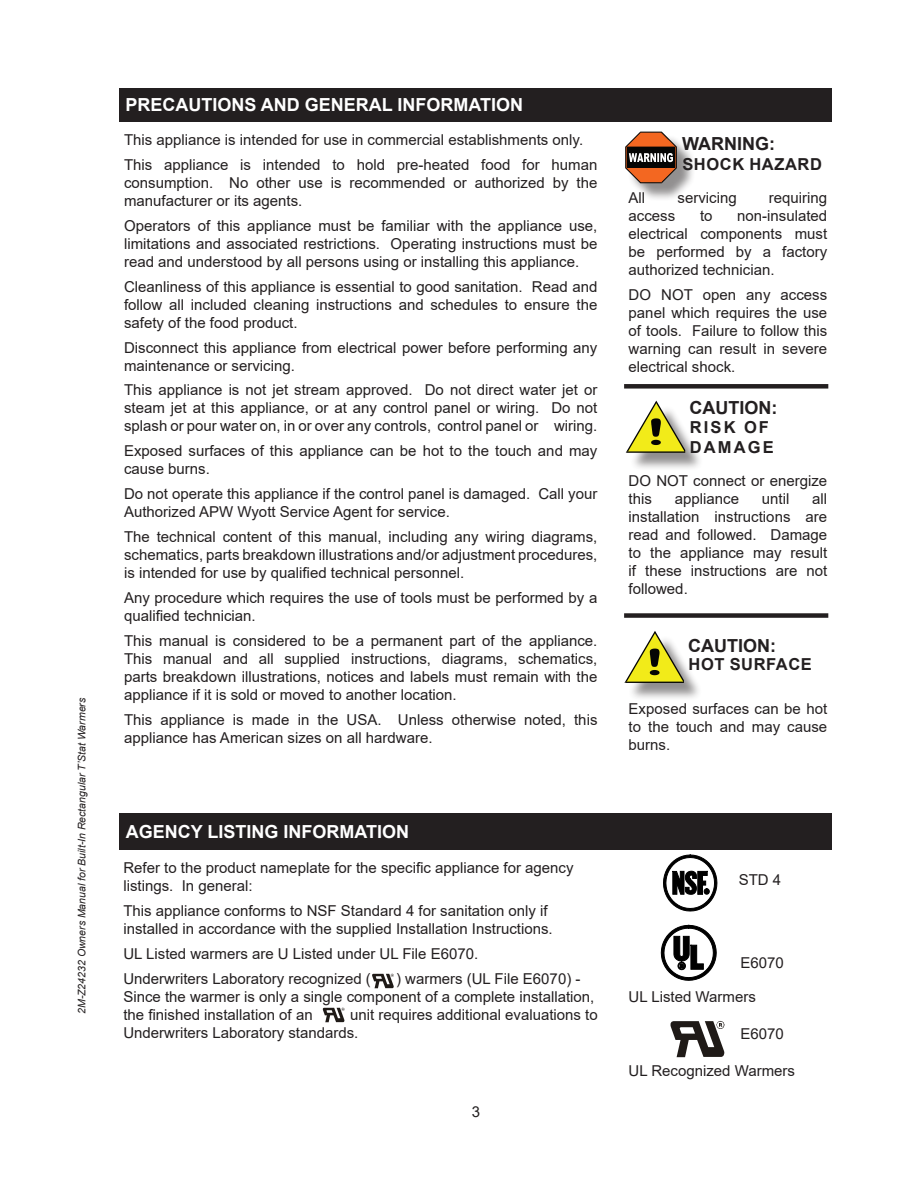
<style>
.page{position:relative;width:918px;height:1188px;background:#fff}
.page>*{position:absolute;margin:0;border:0;box-sizing:border-box;transform-origin:0 0}
.t1{font:700 18px "Arial";color:#fff}
.Body_Text{font:700 18px "Arial";color:#231f20}
.Body_Text-2{font:700 16.5px "Arial";letter-spacing:.035em;color:#231f20}
.Body_Text-3{font:15px/18px "Arial";color:#231f20}
.t2{font:italic 10.5px "Arial";color:#231f20}
</style>
<div class="page">
<div style="left:119px;top:88px;width:713px;height:34px;background:#231f20"></div>
<svg style="left:661px;top:925px;width:55px;height:55px"></svg>
<div style="left:119px;top:813px;width:713px;height:37px;background:#231f20"></div>
<svg style="left:663px;top:855px;width:54px;height:56px"></svg>
<svg style="left:671px;top:1021px;width:54px;height:36px"></svg>
<svg style="left:372px;top:974px;width:22px;height:14px"></svg>
<svg style="left:323px;top:1008px;width:22px;height:14px"></svg>
<div style="left:628px;top:134px;width:68px;height:68px;background:#231f20;opacity:.5"></div>
<svg style="left:625px;top:132px;width:52px;height:51px"></svg>
<div style="left:629px;top:404px;width:75px;height:67px;background:#231f20;opacity:.5"></div>
<svg style="left:626px;top:401px;width:59px;height:52px"></svg>
<div style="left:628px;top:635px;width:74px;height:67px;background:#231f20;opacity:.5"></div>
<svg style="left:624px;top:631px;width:60px;height:52px"></svg>
<div style="left:624px;top:384px;width:204px;height:5px;background:#231f20"></div>
<div style="left:624px;top:613px;width:204px;height:5px;background:#231f20"></div>
<p class="t2" style="left:75px;top:1014px;width:318px;rotate:-90deg">2M-Z24232 Owners Manual for Built-In Rectangular T’Stat Warmers</p>
<p class="t1" style="left:126px;top:92px;width:399px">PRECAUTIONS AND GENERAL INFORMATION</p>
<p class="Body_Text-3" style="left:124px;top:131px;width:461px">This appliance is intended for use in commercial establishments only.</p>
<p class="Body_Text-3" style="left:124px;top:156px;width:475px;text-align:justify">This appliance is intended to hold pre-heated food for human consumption. No other use is recommended or authorized by the manufacturer or its agents.</p>
<p class="Body_Text-3" style="left:124px;top:216px;width:475px;text-align:justify">Operators of this appliance must be familiar with the appliance use, limitations and associated restrictions. Operating instructions must be read and understood by all persons using or installing this appliance.</p>
<p class="Body_Text-3" style="left:124px;top:277px;width:475px;text-align:justify">Cleanliness of this appliance is essential to good sanitation. Read and follow all included cleaning instructions and schedules to ensure the safety of the food product.</p>
<p class="Body_Text-3" style="left:124px;top:338px;width:475px">Disconnect this appliance from electrical power before performing any maintenance or servicing.</p>
<p class="Body_Text-3" style="left:124px;top:381px;width:475px;text-align:justify">This appliance is not jet stream approved. Do not direct water jet or steam jet at this appliance, or at any control panel or wiring. Do not splash or pour water on, in or over any controls, control panel or wiring.</p>
<p class="Body_Text-3" style="left:124px;top:442px;width:475px">Exposed surfaces of this appliance can be hot to the touch and may cause burns.</p>
<p class="Body_Text-3" style="left:124px;top:485px;width:475px">Do not operate this appliance if the control panel is damaged. Call your<br>Authorized APW Wyott Service Agent for service.</p>
<p class="Body_Text-3" style="left:124px;top:528px;width:475px;text-align:justify">The technical content of this manual, including any wiring diagrams, schematics, parts breakdown illustrations and/or adjustment procedures, is intended for use by qualified technical personnel.</p>
<p class="Body_Text-3" style="left:124px;top:588px;width:475px">Any procedure which requires the use of tools must be performed by a qualified technician.</p>
<p class="Body_Text-3" style="left:124px;top:631px;width:475px;text-align:justify">This manual is considered to be a permanent part of the appliance.<br>This manual and all supplied instructions, diagrams, schematics, parts breakdown illustrations, notices and labels must remain with the appliance if it is sold or moved to another location.</p>
<p class="Body_Text-3" style="left:124px;top:710px;width:475px">This appliance is made in the USA. Unless otherwise noted, this appliance has American sizes on all hardware.</p>
<p class="t1" style="left:126px;top:819px;width:285px">AGENCY LISTING INFORMATION</p>
<p class="Body_Text-3" style="left:123px;top:859px;width:452px">Refer to the product nameplate for the specific appliance for agency listings. In general:</p>
<p class="Body_Text-3" style="left:123px;top:902px;width:431px">This appliance conforms to NSF Standard 4 for sanitation only if installed in accordance with the supplied Installation Instructions.</p>
<p class="Body_Text-3" style="left:123px;top:945px;width:356px">UL Listed warmers are U Listed under UL File E6070.</p>
<p class="Body_Text-3" style="left:123px;top:970px;width:249px">Underwriters Laboratory recognized (</p>
<p class="Body_Text-3" style="left:123px;top:970px;width:473px;text-indent:273px">) warmers (UL File E6070) -<br>Since the warmer is only a single component of a complete installation, the finished installation of an</p>
<p class="Body_Text-3" style="left:123px;top:1006px;width:476px;text-indent:227px">unit requires additional evaluations to<br>Underwriters Laboratory standards.</p>
<p class="Body_Text-3" style="left:472px;top:1102px;width:10px">3</p>
<p class="Body_Text" style="left:682px;top:131px;width:94px">WARNING:</p>
<p class="Body_Text-2" style="left:682px;top:153px;width:141px">SHOCK HAZARD</p>
<p class="Body_Text-3" style="left:629px;top:189px;width:18px">All</p>
<p class="Body_Text-3" style="left:678px;top:189px;width:61px">servicing</p>
<p class="Body_Text-3" style="left:769px;top:189px;width:60px">requiring</p>
<p class="Body_Text-3" style="left:629px;top:207px;width:48px">access</p>
<p class="Body_Text-3" style="left:700px;top:207px;width:14px">to</p>
<p class="Body_Text-3" style="left:629px;top:207px;width:200px;text-align:justify;text-indent:109px">non-insulated electrical components must be performed by a factory authorized technician.</p>
<p class="Body_Text-3" style="left:629px;top:286px;width:200px;text-align:justify">DO NOT open any access panel which requires the use of tools. Failure to follow this warning can result in severe electrical shock.</p>
<p class="Body_Text" style="left:690px;top:395px;width:89px">CAUTION:</p>
<p class="Body_Text-2" style="left:690px;top:416px;width:81px">RISK OF</p>
<p class="Body_Text-2" style="left:690px;top:436px;width:86px">DAMAGE</p>
<p class="Body_Text-3" style="left:629px;top:472px;width:200px">DO NOT connect or energize this</p>
<p class="Body_Text-3" style="left:629px;top:490px;width:200px;text-align:justify;text-indent:184px">all installation instructions are read and followed. Damage to the appliance may result if these instructions are not followed.</p>
<p class="Body_Text-3" style="left:675px;top:490px;width:66px">appliance</p>
<p class="Body_Text-3" style="left:762px;top:490px;width:29px">until</p>
<p class="Body_Text" style="left:688px;top:633px;width:89px">CAUTION:</p>
<p class="Body_Text-2" style="left:689px;top:653px;width:125px">HOT SURFACE</p>
<p class="Body_Text-3" style="left:629px;top:700px;width:200px;text-align:justify">Exposed surfaces can be hot to the touch and may cause burns.</p>
<p class="Body_Text-3" style="left:739px;top:871px;width:44px">STD 4</p>
<p class="Body_Text-3" style="left:740px;top:954px;width:45px">E6070</p>
<p class="Body_Text-3" style="left:629px;top:988px;width:129px">UL Listed Warmers</p>
<p class="Body_Text-3" style="left:740px;top:1025px;width:45px">E6070</p>
<p class="Body_Text-3" style="left:629px;top:1062px;width:168px">UL Recognized Warmers</p>
</div>
